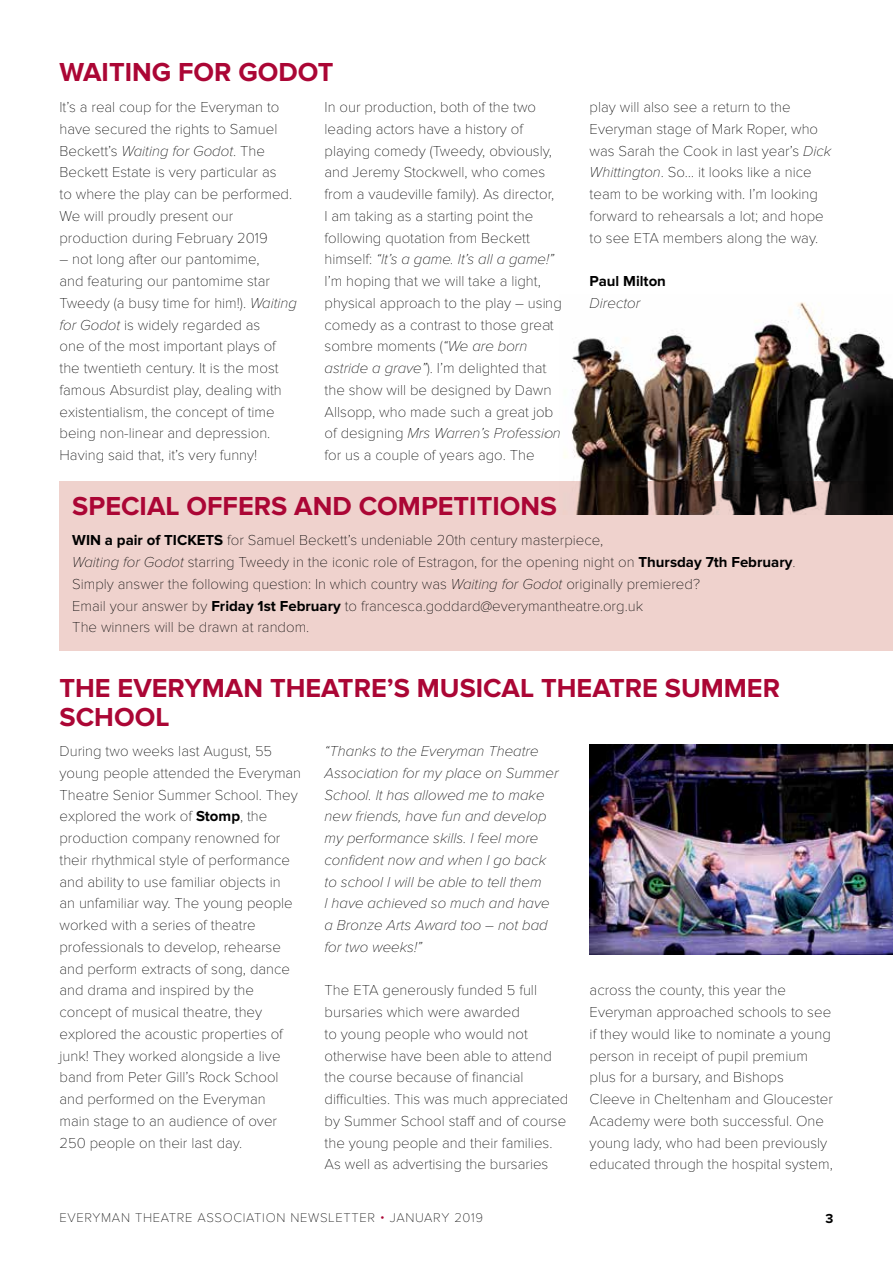
<style>
.page{position:relative;width:893px;height:1263px;background:#fff}
.page>*{position:absolute;margin:0;border:0;box-sizing:border-box;transform-origin:0 0}
.t1{font:700 27px/28.5px "Proxima Nova";color:#ab0635}
.t2{font:100 15px/21.8px "Proxima Nova T";color:#000}
.t3{font:italic 100 15px/21.8px "Proxima Nova";color:#000}
.t4{font:700 15px "Proxima Nova";color:#000}
.t5{font:700 13.5px "Proxima Nova";color:#000}
.t6{font:100 13.2px "Proxima Nova T";letter-spacing:.05em;color:#000}
.s1{font-family:"Proxima Nova T";font-style:normal}
.s2{font-family:"Proxima Nova";font-style:italic}
.s3{font-family:"Proxima Nova";font-weight:700}
.s4{color:#ab0635}
</style>
<div class="page">
<img style="left:590px;top:744px;width:303px;height:211px">
<div style="left:60px;top:481px;width:833px;height:169px;background:#efd2cd"></div>
<img style="left:564px;top:302px;width:329px;height:212px">
<h1 class="t1" style="left:60px;top:58px;width:276px">WAITING FOR GODOT</h1>
<p class="t2" style="left:325px;top:96px;width:231px">In our production, both of the two leading actors have a history of playing comedy (Tweedy, obviously, and Jeremy Stockwell, who comes from a vaudeville family). As director, I am taking as a starting point the following quotation from Beckett</p>
<p class="t3" style="left:325px;top:249px;width:231px"><span class="s1">himself:</span> “It’s a game. It’s all a game!”</p>
<p class="t2" style="left:325px;top:270px;width:239px">I’m hoping that we will take a light, physical approach to the play – using comedy as a contrast to those great sombre moments (<span class="s2">“We are born astride a grave”</span>). I’m delighted that the show will be designed by Dawn Allsopp, who made such a great job</p>
<p class="t3" style="left:325px;top:423px;width:238px"><span class="s1">of designing</span> Mrs Warren’s Profession</p>
<p class="t2" style="left:325px;top:444px;width:211px">for us a couple of years ago. The</p>
<p class="t2" style="left:60px;top:96px;width:221px">It’s a real coup for the Everyman to have secured the rights to Samuel</p>
<p class="t3" style="left:60px;top:140px;width:207px"><span class="s1">Beckett’s</span> Waiting for Godot<span class="s1">. The</span></p>
<p class="t2" style="left:60px;top:161px;width:234px">Beckett Estate is very particular as to where the play can be performed.<br>We will proudly present our production during February 2019</p>
<p class="t2" style="left:60px;top:248px;width:239px">– not long after our pantomime,<br>and featuring our pantomime star Tweedy (a busy time for him!). <span class="s2">Waiting for Godot</span> is widely regarded as<br>one of the most important plays of the twentieth century. It is the most famous Absurdist play, dealing with existentialism, the concept of time being non-linear and depression.<br>Having said that, it’s very funny!</p>
<h1 class="t1" style="left:72px;top:492px;width:486px">SPECIAL OFFERS AND COMPETITIONS</h1>
<p class="t2" style="left:72px;top:530px;width:725px"><span class="s3">WIN a pair of TICKETS</span> for Samuel Beckett’s undeniable 20th century masterpiece,<br><span class="s2">Waiting for Godot</span> starring Tweedy in the iconic role of Estragon, for the opening night on <span class="s3">Thursday 7th February</span>.<br>Simply answer the following question: In which country was <span class="s2">Waiting for Godot</span> originally premiered?<br>Email your answer by <span class="s3">Friday 1st February</span> to francesca.goddard@everymantheatre.org.uk<br>The winners will be drawn at random.</p>
<p class="t2" style="left:590px;top:96px;width:243px">play will also see a return to the Everyman stage of Mark Roper, who was Sarah the Cook in last year’s <span class="s2">Dick Whittington</span>. So… it looks like a nice team to be working with. I’m looking forward to rehearsals a lot; and hope to see ETA members along the way.</p>
<p class="t4" style="left:590px;top:272px;width:78px">Paul Milton</p>
<p class="t3" style="left:590px;top:292px;width:52px">Director</p>
<h1 class="t1" style="left:60px;top:675px;width:722px">THE EVERYMAN THEATRE’S MUSICAL THEATRE SUMMER<br>SCHOOL</h1>
<p class="t2" style="left:60px;top:740px;width:243px">During two weeks last August, 55 young people attended the Everyman Theatre Senior Summer School. They explored the work of <span class="s3">Stomp</span>, the production company renowned for their rhythmical style of performance and ability to use familiar objects in<br>an unfamiliar way. The young people worked with a series of theatre professionals to develop, rehearse and perform extracts of song, dance and drama and inspired by the concept of musical theatre, they explored the acoustic properties of junk! They worked alongside a live band from Peter Gill’s Rock School and performed on the Everyman<br>main stage to an audience of over 250 people on their last day.</p>
<p class="t3" style="left:325px;top:740px;width:236px">“Thanks to the Everyman Theatre<br>Association for my place on Summer<br>School. It has allowed me to make new friends, have fun and develop my performance skills. I feel more confident now and when I go back to school I will be able to tell them<br>I have achieved so much and have a Bronze Arts Award too – not bad for two weeks!”</p>
<p class="t2" style="left:325px;top:979px;width:245px">The ETA generously funded 5 full bursaries which were awarded<br>to young people who would not otherwise have been able to attend the course because of financial difficulties. This was much appreciated by Summer School staff and of course the young people and their families.<br>As well as advertising the bursaries</p>
<p class="t2" style="left:590px;top:979px;width:245px">across the county, this year the Everyman approached schools to see if they would like to nominate a young person in receipt of pupil premium plus for a bursary, and Bishops Cleeve in Cheltenham and Gloucester Academy were both successful. One young lady, who had been previously educated through the hospital system,</p>
<p class="t6" style="left:60px;top:1210px;width:425px">EVERYMAN THEATRE ASSOCIATION NEWSLETTER <span class="s4">•</span> JANUARY 2019</p>
<p class="t5" style="left:825px;top:1210px;width:9px">3</p>
</div>
